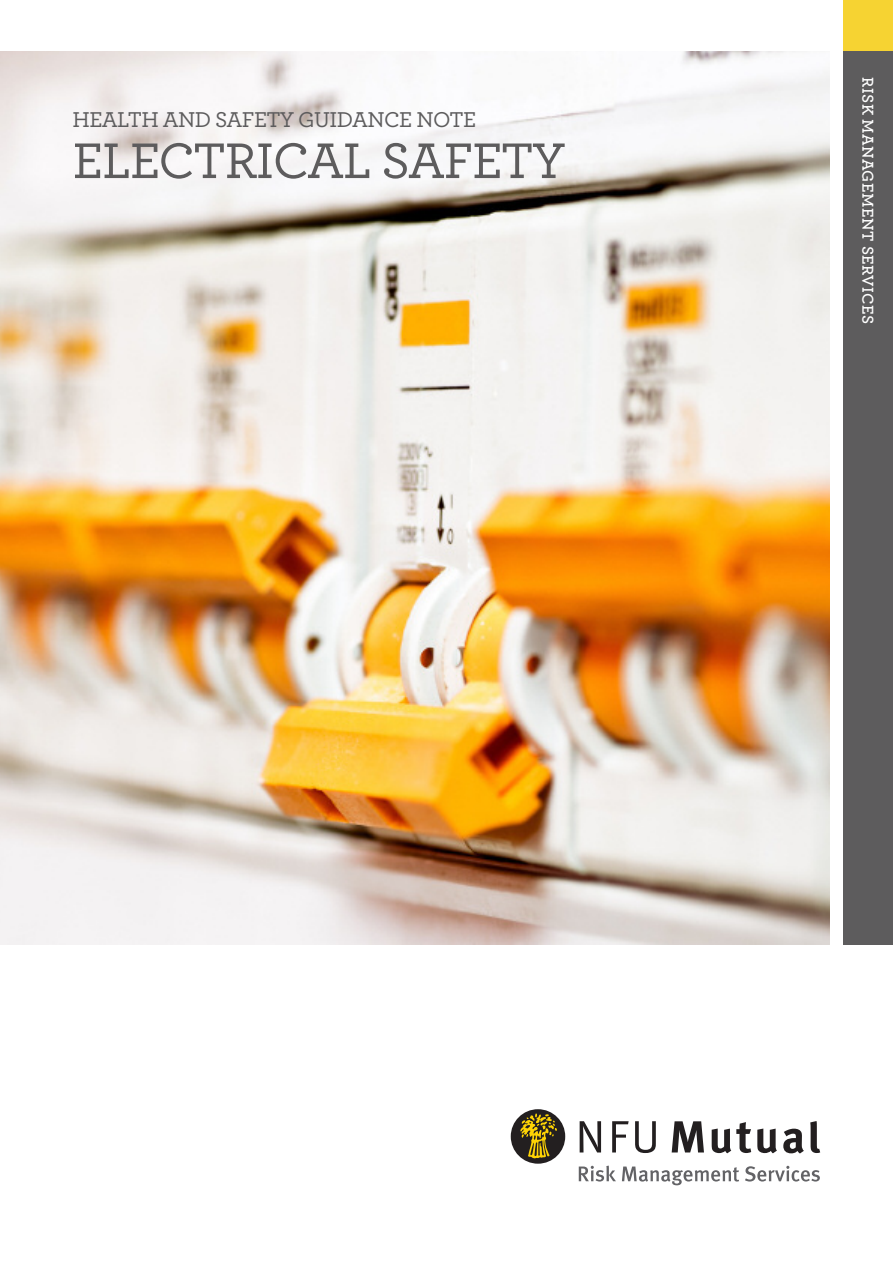
<style>
.page{position:relative;width:893px;height:1263px;background:#fff}
.page>*{position:absolute;margin:0;border:0;box-sizing:border-box;transform-origin:0 0}
.t1{font:500 52.5px "Archer";letter-spacing:-.025em;color:#5d5c5d}
.t2{font:500 22.5px "Archer";letter-spacing:-.025em;color:#5d5c5d}
.t3{font:600 16.5px "Archer";letter-spacing:.025em;color:#fff}
</style>
<div class="page">
<img style="left:0;top:51px;width:829px;height:893px">
<div style="left:511px;top:1109px;width:54px;height:55px;background:#231f20;border-radius:50%"></div>
<svg style="left:580px;top:1121px;width:21px;height:31px"></svg>
<svg style="left:612px;top:1121px;width:17px;height:31px"></svg>
<svg style="left:635px;top:1121px;width:21px;height:32px"></svg>
<svg style="left:672px;top:1121px;width:32px;height:31px"></svg>
<svg style="left:712px;top:1122px;width:39px;height:31px"></svg>
<svg style="left:757px;top:1128px;width:20px;height:25px"></svg>
<svg style="left:783px;top:1129px;width:21px;height:24px"></svg>
<svg style="left:810px;top:1121px;width:10px;height:32px"></svg>
<svg style="left:520px;top:1113px;width:37px;height:45px"></svg>
<svg style="left:579px;top:1165px;width:37px;height:16px"></svg>
<svg style="left:622px;top:1166px;width:117px;height:19px"></svg>
<svg style="left:745px;top:1166px;width:75px;height:15px"></svg>
<div style="left:843px;top:0;width:50px;height:51px;background:#f6d332"></div>
<div style="left:843px;top:51px;width:50px;height:893px;background:#5d5c5d"></div>
<p class="t2" style="left:73px;top:112px;width:405px">HEALTH AND SAFETY GUIDANCE NOTE</p>
<h1 class="t1" style="left:73px;top:143px;width:495px">ELECTRICAL SAFETY</h1>
<p class="t3" style="left:873px;top:77px;width:248px;rotate:90deg">RISK MANAGEMENT SERVICES</p>
</div>
